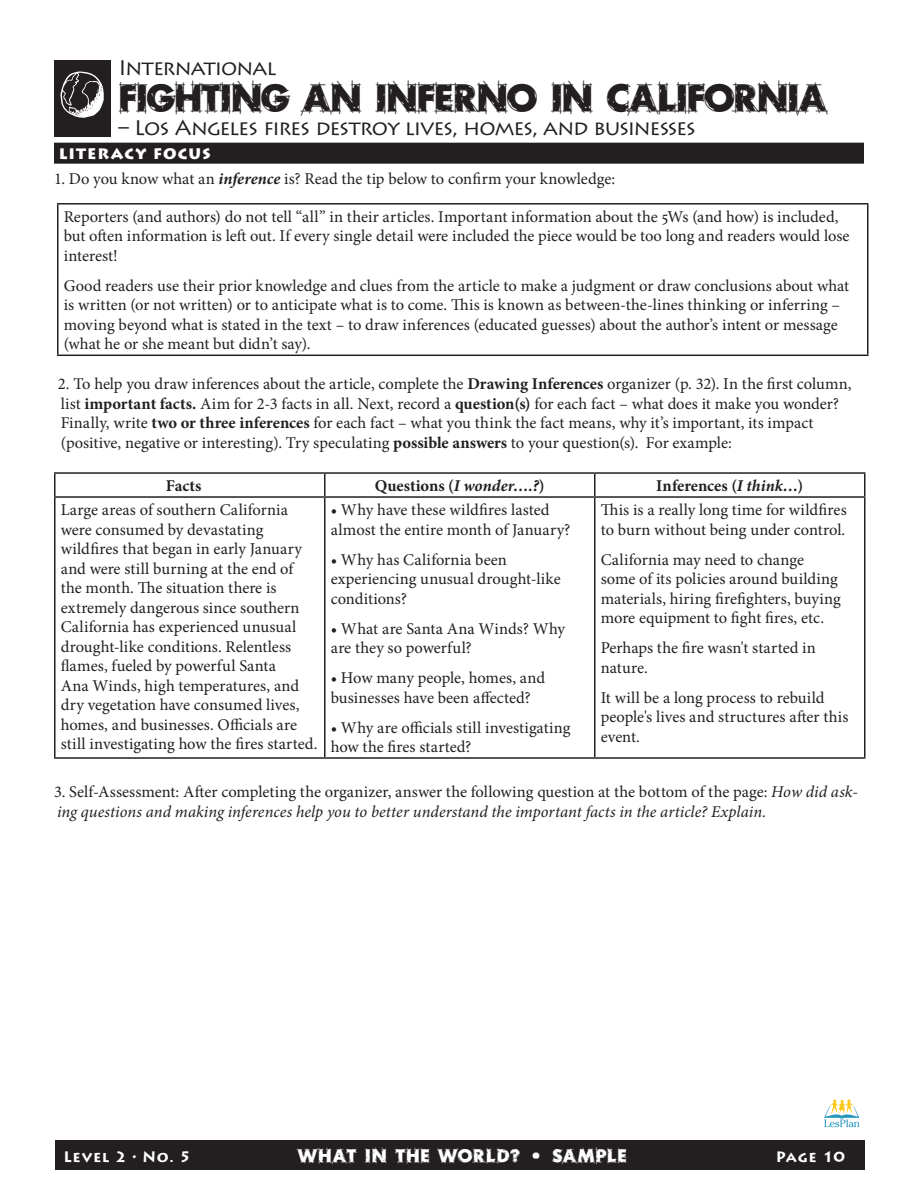
<style>
.page{position:relative;width:918px;height:1188px;background:#fff}
.page>*{position:absolute;margin:0;border:0;box-sizing:border-box;transform-origin:0 0}
.t1{font:37.5px "Rough Draft";letter-spacing:-.025em;color:#231f20}
.t2{font:21px "Lithos Pro";letter-spacing:-.05em;color:#231f20}
.t3{font:18px "Rough Draft";letter-spacing:.06em;color:#fff}
.Text_basic{font:16.5px/19.5px "Minion Pro";letter-spacing:-.005em;color:#231f20}
.t4{font:italic 16.5px/19.5px "Minion Pro";color:#231f20}
.Text_basic-2{font:16.5px/19.5px "Minion Pro";letter-spacing:.015em;color:#231f20}
.Text_basic-3{font:16.5px/19.5px "Minion Pro";letter-spacing:.02em;color:#231f20}
.Text_basic-4{font:700 16.5px "Minion Pro";color:#231f20}
.Footers{font:700 16.5px "Minion Pro";color:#231f20}
.t5{font:700 15px "Lithos Pro";letter-spacing:.04em;color:#fff}
.Subheader_black_bar{font:900 15px "Lithos Pro";letter-spacing:.07em;color:#fff}
.s1{font-weight:700;font-style:italic}
.s2{font-weight:700}
.s3{font-family:"Lithos Pro";font-size:15px;color:#fff}
.s4{font-style:italic}
.s5{font-style:normal}
</style>
<div class="page">
<div style="left:54px;top:60px;width:57px;height:77px;background:#231f20"></div>
<div style="left:54px;top:143px;width:810px;height:21px;background:#231f20"></div>
<hr style="left:57px;top:203px;width:811px;height:2px;background:#231f20">
<hr style="left:57px;top:205px;width:1px;height:150px;background:#231f20">
<hr style="left:867px;top:205px;width:1px;height:150px;background:#231f20">
<hr style="left:57px;top:355px;width:811px;height:1px;background:#231f20">
<hr style="left:54px;top:472px;width:271px;height:2px;background:#231f20">
<hr style="left:54px;top:474px;width:2px;height:22px;background:#231f20">
<hr style="left:325px;top:472px;width:270px;height:2px;background:#231f20">
<hr style="left:324px;top:474px;width:2px;height:22px;background:#231f20">
<hr style="left:595px;top:472px;width:271px;height:2px;background:#231f20">
<hr style="left:594px;top:474px;width:2px;height:22px;background:#231f20">
<hr style="left:864px;top:474px;width:2px;height:22px;background:#231f20">
<hr style="left:54px;top:496px;width:271px;height:2px;background:#231f20">
<hr style="left:54px;top:498px;width:2px;height:259px;background:#231f20">
<hr style="left:325px;top:496px;width:270px;height:2px;background:#231f20">
<hr style="left:324px;top:498px;width:2px;height:259px;background:#231f20">
<hr style="left:595px;top:496px;width:271px;height:2px;background:#231f20">
<hr style="left:594px;top:498px;width:2px;height:259px;background:#231f20">
<hr style="left:864px;top:498px;width:2px;height:259px;background:#231f20">
<hr style="left:54px;top:757px;width:271px;height:2px;background:#231f20">
<hr style="left:325px;top:757px;width:270px;height:2px;background:#231f20">
<hr style="left:595px;top:757px;width:271px;height:2px;background:#231f20">
<svg style="left:60px;top:71px;width:44px;height:47px"></svg>
<div style="left:55px;top:1140px;width:810px;height:30px;background:#231f20"></div>
<svg style="left:824px;top:1099px;width:35px;height:28px"></svg>
<p class="t2" style="left:118px;top:56px;width:160px">International</p>
<p class="t1" style="left:118px;top:74px;width:710px">FIGHTING AN INFERNO IN CALIFORNIA</p>
<p class="t2" style="left:118px;top:116px;width:579px">– Los Angeles fires destroy lives, homes, and businesses</p>
<p class="Subheader_black_bar" style="left:59px;top:145px;width:153px">LITERACY FOCUS</p>
<p class="Text_basic" style="left:54px;top:169px;width:563px">1. Do you know what an <span class="s1">inference</span> is? Read the tip below to confirm your knowledge:</p>
<p class="Text_basic" style="left:64px;top:207px;width:787px">Reporters (and authors) do not tell “all” in their articles. Important information about the 5Ws (and how) is included, but often information is left out. If every single detail were included the piece would be too long and readers would lose interest!</p>
<p class="Text_basic" style="left:64px;top:276px;width:787px">Good readers use their prior knowledge and clues from the article to make a judgment or draw conclusions about what is written (or not written) or to anticipate what is to come. This is known as between-the-lines thinking or inferring – moving beyond what is stated in the text – to draw inferences (educated guesses) about the author’s intent or message (what he or she meant but didn’t say).</p>
<p class="Text_basic" style="left:58px;top:374px;width:795px">2. To help you draw inferences about the article, complete the <span class="s2">Drawing Inferences</span> organizer (p. 32). In the first column, list <span class="s2">important facts.</span> Aim for 2-3 facts in all. Next, record a <span class="s2">question(s)</span> for each fact – what does it make you wonder?<br>Finally, write <span class="s2">two or three inferences</span> for each fact – what you think the fact means, why it’s important, its impact (positive, negative or interesting). Try speculating <span class="s2">possible answers</span> to your question(s). For example:</p>
<p class="Footers" style="left:166px;top:474px;width:49px">Facts <span class="s3">F</span></p>
<p class="Text_basic-4" style="left:375px;top:474px;width:171px">Questions (<span class="s4">I wonder….?</span>)</p>
<p class="Text_basic-4" style="left:656px;top:474px;width:149px">Inferences (<span class="s4">I think…</span>)</p>
<p class="Text_basic" style="left:61px;top:500px;width:258px">Large areas of southern California were consumed by devastating wildfires that began in early January and were still burning at the end of the month. The situation there is extremely dangerous since southern California has experienced unusual drought-like conditions. Relentless flames, fueled by powerful Santa<br>Ana Winds, high temperatures, and dry vegetation have consumed lives, homes, and businesses. Officials are still investigating how the fires started.</p>
<p class="Text_basic" style="left:331px;top:500px;width:241px">• Why have these wildfires lasted almost the entire month of January?</p>
<p class="Text_basic" style="left:601px;top:500px;width:247px">This is a really long time for wildfires to burn without being under control.</p>
<p class="Text_basic" style="left:601px;top:550px;width:242px">California may need to change some of its policies around building materials, hiring firefighters, buying more equipment to fight fires, etc.</p>
<p class="Text_basic" style="left:601px;top:638px;width:217px">Perhaps the fire wasn't started in nature.</p>
<p class="Text_basic" style="left:601px;top:688px;width:249px">It will be a long process to rebuild people's lives and structures after this event.</p>
<p class="Text_basic-2" style="left:331px;top:550px;width:232px">• Why has California been experiencing unusual drought-like conditions?</p>
<p class="Text_basic-3" style="left:331px;top:619px;width:236px">• What are Santa Ana Winds? Why are they so powerful?</p>
<p class="Text_basic" style="left:331px;top:668px;width:216px">• How many people, homes, and businesses have been affected?</p>
<p class="Text_basic" style="left:331px;top:718px;width:241px">• Why are officials still investigating how the fires started?</p>
<p class="t4" style="left:54px;top:782px;width:805px"><span class="s5">3. Self-Assessment: After completing the organizer, answer the following question at the bottom of the page:</span> How did ask&shy;ing questions and making inferences help you to better understand the important facts in the article? Explain.</p>
<p class="t5" style="left:64px;top:1148px;width:129px">Level 2 • No. 5</p>
<p class="t3" style="left:298px;top:1144px;width:329px">WHAT IN THE WORLD? • SAMPLE</p>
<p class="t5" style="left:776px;top:1148px;width:71px">Page 10</p>
</div>
